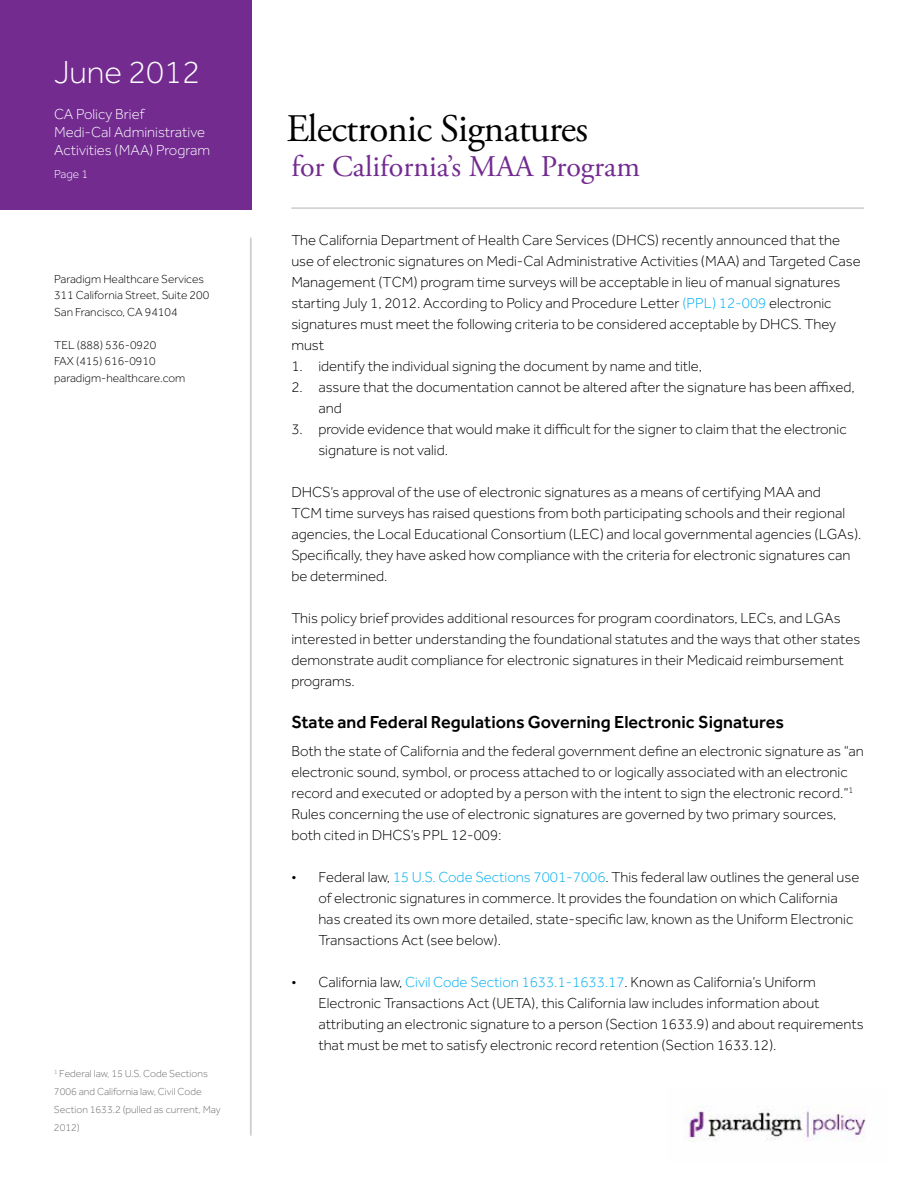
<style>
.page{position:relative;width:918px;height:1188px;background:#fff}
.page>*{position:absolute;margin:0;border:0;box-sizing:border-box;transform-origin:0 0}
.t1{font:39px "Adobe Garamond Pro";letter-spacing:-.02em;color:#000}
.t2{font:300 33px "Effra";color:#fff}
.t3{font:30px "Adobe Garamond Pro";color:#732b90}
.t4{font:500 18px "Effra";color:#000}
.t5{font:300 15px/21px "Effra";color:#000}
.t6{font:300 15px/18px "Effra";color:#fff}
.t7{font:300 12px/16.5px "Effra";color:#000}
.t8{font:300 12px "Effra";color:#fff}
.t9{font:300 10.5px/18px "Effra";color:#6d6e71}
.s1{color:#00aeef}
</style>
<div class="page">
<img style="left:684px;top:1106px;width:182px;height:36px">
<div style="left:0;top:0;width:251px;height:210px;background:#732b90"></div>
<hr style="left:291px;top:207px;width:573px;height:2px;background:#cdcdcc">
<hr style="left:250px;top:239px;width:1px;height:897px;background:#cdcdcc">
<hr style="left:250px;top:238px;width:1px;height:896px;background:#cdcdcc">
<h2 class="t2" style="left:54px;top:54px;width:148px">June 2012</h2>
<p class="t6" style="left:54px;top:105px;width:158px">CA Policy Brief<br>Medi-Cal Administrative<br>Activities (MAA) Program</p>
<p class="t8" style="left:54px;top:167px;width:35px">Page 1</p>
<p class="t7" style="left:54px;top:271px;width:157px">Paradigm Healthcare Services<br>311 California Street, Suite 200<br>San Francisco, CA 94104</p>
<p class="t7" style="left:54px;top:337px;width:133px">TEL (888) 536-0920<br>FAX (415) 616-0910 paradigm-healthcare.com</p>
<p class="t9" style="left:54px;top:1064px;width:168px"><sup>1</sup> Federal law, 15 U.S. Code Sections<br>7006 and California law, Civil Code<br>Section 1633.2 (pulled as current, May<br>2012)</p>
<h1 class="t1" style="left:286px;top:105px;width:303px">Electronic Signatures</h1>
<h3 class="t3" style="left:291px;top:149px;width:350px">for California’s MAA Program</h3>
<p class="t5" style="left:291px;top:229px;width:571px">The California Department of Health Care Services (DHCS) recently announced that the use of electronic signatures on Medi-Cal Administrative Activities (MAA) and Targeted Case Management (TCM) program time surveys will be acceptable in lieu of manual signatures starting July 1, 2012. According to Policy and Procedure Letter <span class="s1">(PPL) 12-009</span> electronic signatures must meet the following criteria to be considered acceptable by DHCS. They must</p>
<p class="t5" style="left:291px;top:355px;width:412px">1. identify the individual signing the document by name and title,</p>
<p class="t5" style="left:318px;top:376px;width:538px;text-indent:-27px">2. assure that the documentation cannot be altered after the signature has been affixed, and</p>
<p class="t5" style="left:318px;top:418px;width:530px;text-indent:-27px">3. provide evidence that would make it difficult for the signer to claim that the electronic signature is not valid.</p>
<p class="t5" style="left:291px;top:481px;width:572px">DHCS’s approval of the use of electronic signatures as a means of certifying MAA and<br>TCM time surveys has raised questions from both participating schools and their regional agencies, the Local Educational Consortium (LEC) and local governmental agencies (LGAs).<br>Specifically, they have asked how compliance with the criteria for electronic signatures can be determined.</p>
<p class="t5" style="left:291px;top:607px;width:571px">This policy brief provides additional resources for program coordinators, LECs, and LGAs interested in better understanding the foundational statutes and the ways that other states demonstrate audit compliance for electronic signatures in their Medicaid reimbursement programs.</p>
<p class="t4" style="left:291px;top:712px;width:494px">State and Federal Regulations Governing Electronic Signatures</p>
<p class="t5" style="left:291px;top:740px;width:574px">Both the state of California and the federal government define an electronic signature as “an electronic sound, symbol, or process attached to or logically associated with an electronic record and executed or adopted by a person with the intent to sign the electronic record.”<sup>1<br></sup>Rules concerning the use of electronic signatures are governed by two primary sources, both cited in DHCS’s PPL 12-009:</p>
<p class="t5" style="left:318px;top:866px;width:543px;text-indent:-27px">• Federal law, <span class="s1">15 U.S. Code Sections 7001-7006</span>. This federal law outlines the general use of electronic signatures in commerce. It provides the foundation on which California has created its own more detailed, state-specific law, known as the Uniform Electronic Transactions Act (see below).</p>
<p class="t5" style="left:318px;top:971px;width:547px;text-indent:-27px">• California law, <span class="s1">Civil Code Section 1633.1-1633.17</span>. Known as California’s Uniform Electronic Transactions Act (UETA), this California law includes information about attributing an electronic signature to a person (Section 1633.9) and about requirements that must be met to satisfy electronic record retention (Section 1633.12).</p>
</div>
